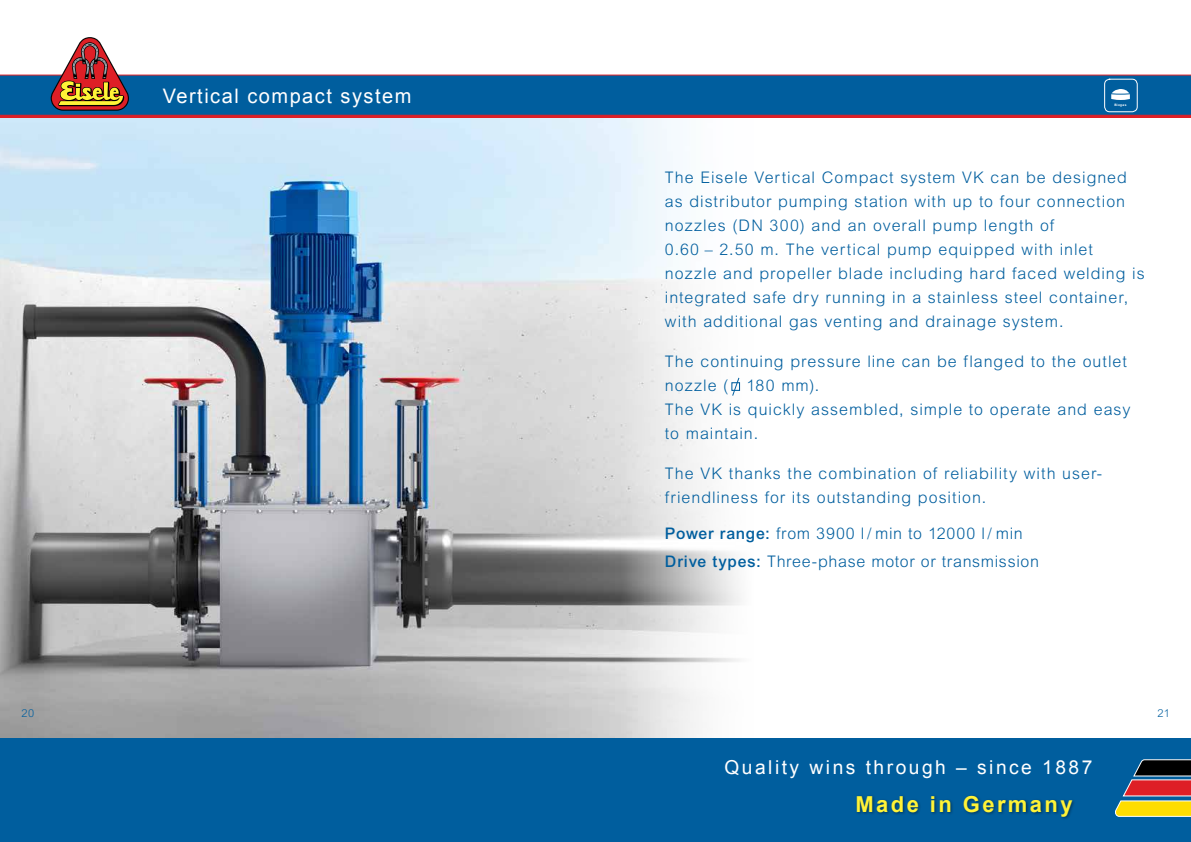
<style>
.page{position:relative;width:1191px;height:842px;background:#fff}
.page>*{position:absolute;margin:0;border:0;box-sizing:border-box;transform-origin:0 0}
.t1{font:700 22px "Arial";letter-spacing:.11em;color:#fff337}
.t2{font:20px "Arial";letter-spacing:.075em;color:#fff}
.t3{font:19.2px "Arial";letter-spacing:.13em;color:#fff}
.t4{font:300 16px/24px "Arial MT Std";letter-spacing:.06em;color:#005e9e}
.t5{font:300 16px/28px "Arial MT Std";letter-spacing:.04em;color:#005e9e}
.t6{font:300 11px "Arial MT Std";color:#005e9e}
.t7{font:700 3.2px "Arial";letter-spacing:.08em;color:#fff}
.s1{font-weight:500}
</style>
<div class="page">
<img style="left:0;top:117px;width:994px;height:621px">
<hr style="left:0;top:115px;width:1191px;height:2px;background:#de1f26">
<svg style="left:0;top:75px;width:1191px;height:41px;background:#0a5b98"></svg>
<svg style="left:51px;top:37px;width:78px;height:74px"></svg>
<div style="left:0;top:738px;width:1191px;height:104px;background:#005e9e"></div>
<svg style="left:1115px;top:759px;width:76px;height:58px"></svg>
<div style="left:855px;top:794px;width:221px;height:26px;background:#000;opacity:.46"></div>
<svg style="left:731px;top:377px;width:9px;height:20px"></svg>
<div style="left:1104px;top:79px;width:33px;height:33px;border:1px solid #fff;border-radius:5px"></div>
<div style="left:1106px;top:101px;width:29px;height:6px;background:#005e9e"></div>
<svg style="left:1110px;top:89px;width:20px;height:11px"></svg>
<p class="t2" style="left:163px;top:83px;width:250px">Vertical compact system</p>
<p class="t7" style="left:1114px;top:102px;width:14px">Biogas</p>
<p class="t4" style="left:665px;top:165px;width:481px">The Eisele Vertical Compact system VK can be designed as distributor pumping station with up to four connection nozzles (DN 300) and an overall pump length of<br>0.60 – 2.50 m. The vertical pump equipped with inlet nozzle and propeller blade including hard faced welding is integrated safe dry running in a stainless steel container, with additional gas venting and drainage system.</p>
<p class="t4" style="left:665px;top:349px;width:467px">The continuing pressure line can be flanged to the outlet nozzle ( 180 mm).<br>The VK is quickly assembled, simple to operate and easy to maintain.</p>
<p class="t4" style="left:665px;top:461px;width:438px">The VK thanks the combination of reliability with user&shy;friendliness for its outstanding position.</p>
<p class="t5" style="left:665px;top:519px;width:375px"><span class="s1">Power range:</span> from 3900 l / min to 12000 l / min<br><span class="s1">Drive types:</span> Three-phase motor or transmission</p>
<p class="t6" style="left:21px;top:707px;width:15px">20</p>
<p class="t6" style="left:1157px;top:707px;width:14px">21</p>
<p class="t3" style="left:724px;top:754px;width:369px">Quality wins through – since 1887</p>
<h1 class="t1" style="left:855px;top:790px;width:219px">Made in Germany</h1>
</div>
